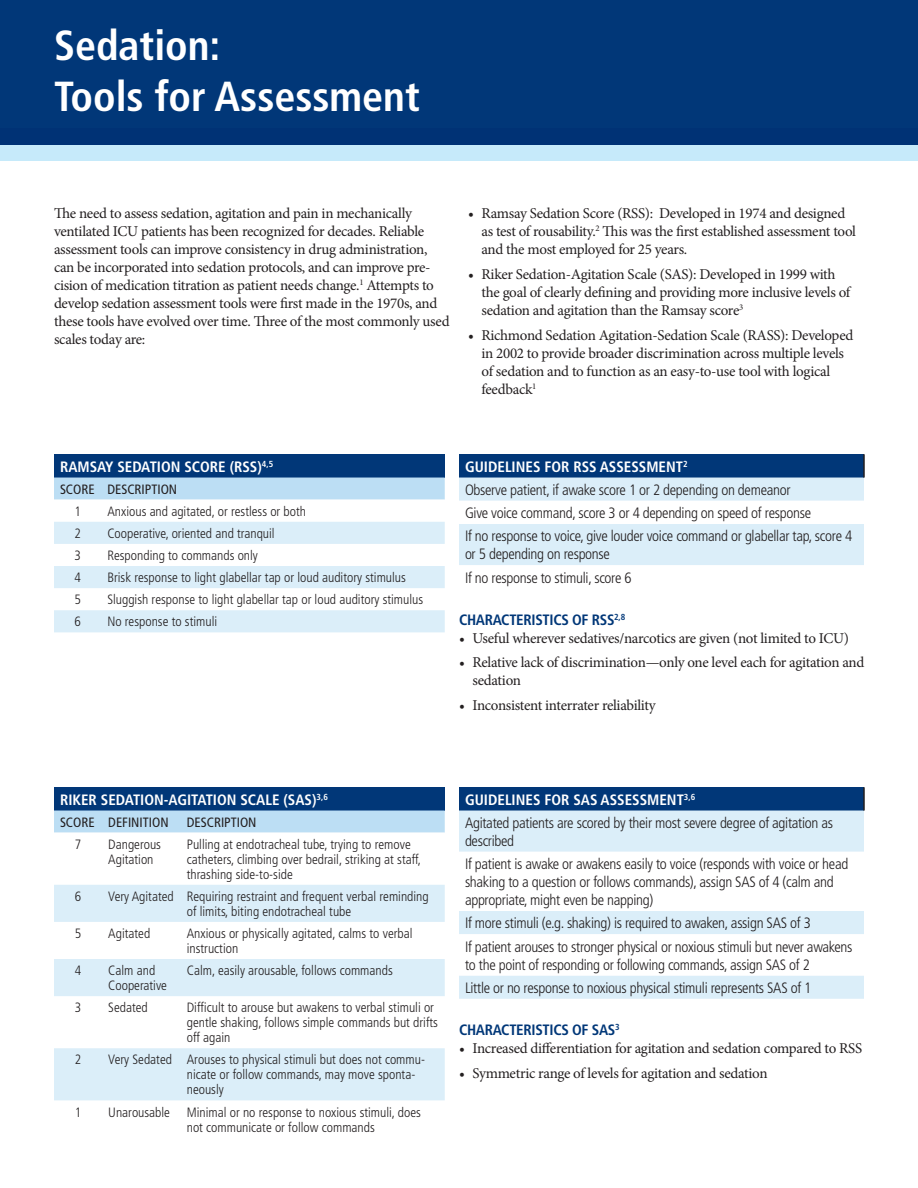
<style>
.page{position:relative;width:918px;height:1188px;background:#fff}
.page>*{position:absolute;margin:0;border:0;box-sizing:border-box;transform-origin:0 0}
.t1{font:700 condensed 42px/50.4px "Frutiger LT Std";color:#fff}
.Body{font:15px/18px "Minion Pro";letter-spacing:-.02em;color:#231f20}
.Body-2{font:300 condensed 15px/18px "Frutiger LT Std";letter-spacing:-.02em;color:#231f20}
.US_T3_Chart_HeadBand{font:700 condensed 15px "Frutiger LT Std";color:#fff}
.Head{font:700 condensed 15px "Frutiger LT Std";letter-spacing:-.02em;color:#013778}
.US_T3_ChartText{font:300 condensed 13.5px/15px "Frutiger LT Std";color:#231f20}
.US_3_ChartColumnHead{font:condensed 13.5px "Frutiger LT Std";color:#231f20}
</style>
<div class="page">
<div style="left:0;top:0;width:918px;height:144px;background:#013778"></div>
<div style="left:0;top:144px;width:918px;height:17px;background:#c6eafa"></div>
<div style="left:54px;top:454px;width:391px;height:24px;background:#013778"></div>
<svg style="left:54px;top:478px;width:391px;height:154px"></svg>
<div style="left:459px;top:454px;width:405px;height:24px;background:#013778"></div>
<svg style="left:459px;top:478px;width:405px;height:87px"></svg>
<hr style="left:863px;top:454px;width:2px;height:24px;background:#231f20">
<div style="left:54px;top:787px;width:391px;height:24px;background:#013778"></div>
<div style="left:54px;top:811px;width:391px;height:22px;background:#bcdef4"></div>
<svg style="left:54px;top:885px;width:391px;height:215px;fill:#dbeef9"></svg>
<div style="left:459px;top:787px;width:405px;height:24px;background:#013778"></div>
<div style="left:459px;top:811px;width:405px;height:188px;background:#dbeef9"></div>
<svg style="left:459px;top:852px;width:405px;height:124px"></svg>
<hr style="left:863px;top:787px;width:2px;height:24px;background:#231f20">
<p class="t1" style="left:54px;top:21px;width:367px">Sedation:<br>Tools for Assessment</p>
<p class="Body" style="left:54px;top:204px;width:397px">The need to assess sedation, agitation and pain in mechanically ventilated ICU patients has been recognized for decades. Reliable assessment tools can improve consistency in drug administration, can be incorporated into sedation protocols, and can improve pre&shy;cision of medication titration as patient needs change.<sup>1</sup> Attempts to develop sedation assessment tools were first made in the 1970s, and these tools have evolved over time. Three of the most commonly used scales today are:</p>
<p class="Body" style="left:482px;top:204px;width:376px;text-indent:-14px">• Ramsay Sedation Score (RSS): Developed in 1974 and designed as test of rousability.<sup>2</sup> This was the first established assessment tool and the most employed for 25 years.</p>
<p class="Body" style="left:482px;top:265px;width:370px;text-indent:-14px">• Riker Sedation-Agitation Scale (SAS): Developed in 1999 with the goal of clearly defining and providing more inclusive levels of sedation and agitation than the Ramsay score<sup>3</sup></p>
<p class="Body" style="left:482px;top:326px;width:373px;text-indent:-14px">• Richmond Sedation Agitation-Sedation Scale (RASS): Developed in 2002 to provide broader discrimination across multiple levels of sedation and to function as an easy-to-use tool with logical feedback<sup>1</sup></p>
<p class="US_T3_Chart_HeadBand" style="left:60px;top:457px;width:215px">RAMSAY SEDATION SCORE (RSS)<sup>4,5</sup></p>
<p class="US_3_ChartColumnHead" style="left:60px;top:481px;width:36px">SCORE</p>
<p class="US_3_ChartColumnHead" style="left:107px;top:481px;width:71px">DESCRIPTION</p>
<p class="US_T3_ChartText" style="left:74px;top:504px;width:8px">1</p>
<p class="US_T3_ChartText" style="left:107px;top:504px;width:200px">Anxious and agitated, or restless or both</p>
<p class="US_T3_ChartText" style="left:74px;top:526px;width:8px">2</p>
<p class="US_T3_ChartText" style="left:107px;top:526px;width:169px">Cooperative, oriented and tranquil</p>
<p class="US_T3_ChartText" style="left:74px;top:548px;width:8px">3</p>
<p class="US_T3_ChartText" style="left:107px;top:548px;width:152px">Responding to commands only</p>
<p class="US_T3_ChartText" style="left:74px;top:570px;width:8px">4</p>
<p class="US_T3_ChartText" style="left:107px;top:570px;width:300px">Brisk response to light glabellar tap or loud auditory stimulus</p>
<p class="US_T3_ChartText" style="left:74px;top:592px;width:8px">5</p>
<p class="US_T3_ChartText" style="left:107px;top:592px;width:317px">Sluggish response to light glabellar tap or loud auditory stimulus</p>
<p class="US_T3_ChartText" style="left:74px;top:614px;width:8px">6</p>
<p class="US_T3_ChartText" style="left:107px;top:614px;width:111px">No response to stimuli</p>
<p class="US_T3_Chart_HeadBand" style="left:465px;top:457px;width:224px">GUIDELINES FOR RSS ASSESSMENT<sup>2</sup></p>
<p class="Body-2" style="left:465px;top:481px;width:327px">Observe patient, if awake score 1 or 2 depending on demeanor</p>
<p class="Body-2" style="left:465px;top:504px;width:348px">Give voice command, score 3 or 4 depending on speed of response</p>
<p class="Body-2" style="left:465px;top:527px;width:389px">If no response to voice, give louder voice command or glabellar tap, score 4 or 5 depending on response</p>
<p class="Body-2" style="left:465px;top:569px;width:168px">If no response to stimuli, score 6</p>
<p class="Head" style="left:459px;top:610px;width:168px">CHARACTERISTICS OF RSS<sup>2,8</sup></p>
<p class="Body" style="left:459px;top:629px;width:392px">• Useful wherever sedatives/narcotics are given (not limited to ICU)</p>
<p class="Body" style="left:472px;top:654px;width:393px;text-indent:-14px">• Relative lack of discrimination—only one level each for agitation and sedation</p>
<p class="Body" style="left:459px;top:696px;width:198px">• Inconsistent interrater reliability</p>
<p class="US_T3_Chart_HeadBand" style="left:60px;top:790px;width:269px">RIKER SEDATION-AGITATION SCALE (SAS)<sup>3,6</sup></p>
<p class="US_3_ChartColumnHead" style="left:60px;top:814px;width:36px">SCORE</p>
<p class="US_3_ChartColumnHead" style="left:108px;top:814px;width:62px">DEFINITION</p>
<p class="US_3_ChartColumnHead" style="left:187px;top:814px;width:71px">DESCRIPTION</p>
<p class="US_T3_ChartText" style="left:75px;top:837px;width:8px">7</p>
<p class="US_T3_ChartText" style="left:108px;top:837px;width:54px">Dangerous<br>Agitation</p>
<p class="US_T3_ChartText" style="left:187px;top:837px;width:236px">Pulling at endotracheal tube, trying to remove catheters, climbing over bedrail, striking at staff, thrashing side-to-side</p>
<p class="US_T3_ChartText" style="left:75px;top:889px;width:8px">6</p>
<p class="US_T3_ChartText" style="left:108px;top:889px;width:67px">Very Agitated</p>
<p class="US_T3_ChartText" style="left:187px;top:889px;width:244px">Requiring restraint and frequent verbal reminding of limits, biting endotracheal tube</p>
<p class="US_T3_ChartText" style="left:75px;top:926px;width:8px">5</p>
<p class="US_T3_ChartText" style="left:108px;top:926px;width:44px">Agitated</p>
<p class="US_T3_ChartText" style="left:187px;top:926px;width:227px">Anxious or physically agitated, calms to verbal instruction</p>
<p class="US_T3_ChartText" style="left:75px;top:963px;width:8px">4</p>
<p class="US_T3_ChartText" style="left:108px;top:963px;width:60px">Calm and<br>Cooperative</p>
<p class="US_T3_ChartText" style="left:187px;top:963px;width:208px">Calm, easily arousable, follows commands</p>
<p class="US_T3_ChartText" style="left:75px;top:1000px;width:8px">3</p>
<p class="US_T3_ChartText" style="left:108px;top:1000px;width:41px">Sedated</p>
<p class="US_T3_ChartText" style="left:187px;top:1000px;width:253px">Difficult to arouse but awakens to verbal stimuli or gentle shaking, follows simple commands but drifts off again</p>
<p class="US_T3_ChartText" style="left:75px;top:1052px;width:8px">2</p>
<p class="US_T3_ChartText" style="left:108px;top:1052px;width:65px">Very Sedated</p>
<p class="US_T3_ChartText" style="left:187px;top:1052px;width:240px">Arouses to physical stimuli but does not commu&shy;nicate or follow commands, may move sponta&shy;neously</p>
<p class="US_T3_ChartText" style="left:75px;top:1105px;width:8px">1</p>
<p class="US_T3_ChartText" style="left:108px;top:1105px;width:63px">Unarousable</p>
<p class="US_T3_ChartText" style="left:187px;top:1105px;width:236px">Minimal or no response to noxious stimuli, does not communicate or follow commands</p>
<p class="US_T3_Chart_HeadBand" style="left:465px;top:790px;width:232px">GUIDELINES FOR SAS ASSESSMENT<sup>3,6</sup></p>
<p class="Body-2" style="left:465px;top:814px;width:370px">Agitated patients are scored by their most severe degree of agitation as described</p>
<p class="Body-2" style="left:465px;top:855px;width:385px">If patient is awake or awakens easily to voice (responds with voice or head shaking to a question or follows commands), assign SAS of 4 (calm and appropriate, might even be napping)</p>
<p class="Body-2" style="left:465px;top:914px;width:347px">If more stimuli (e.g. shaking) is required to awaken, assign SAS of 3</p>
<p class="Body-2" style="left:465px;top:938px;width:389px">If patient arouses to stronger physical or noxious stimuli but never awakens to the point of responding or following commands, assign SAS of 2</p>
<p class="Body-2" style="left:465px;top:979px;width:348px">Little or no response to noxious physical stimuli represents SAS of 1</p>
<p class="Head" style="left:459px;top:1021px;width:162px">CHARACTERISTICS OF SAS<sup>3</sup></p>
<p class="Body" style="left:459px;top:1039px;width:405px">• Increased differentiation for agitation and sedation compared to RSS</p>
<p class="Body" style="left:459px;top:1064px;width:310px">• Symmetric range of levels for agitation and sedation</p>
</div>
